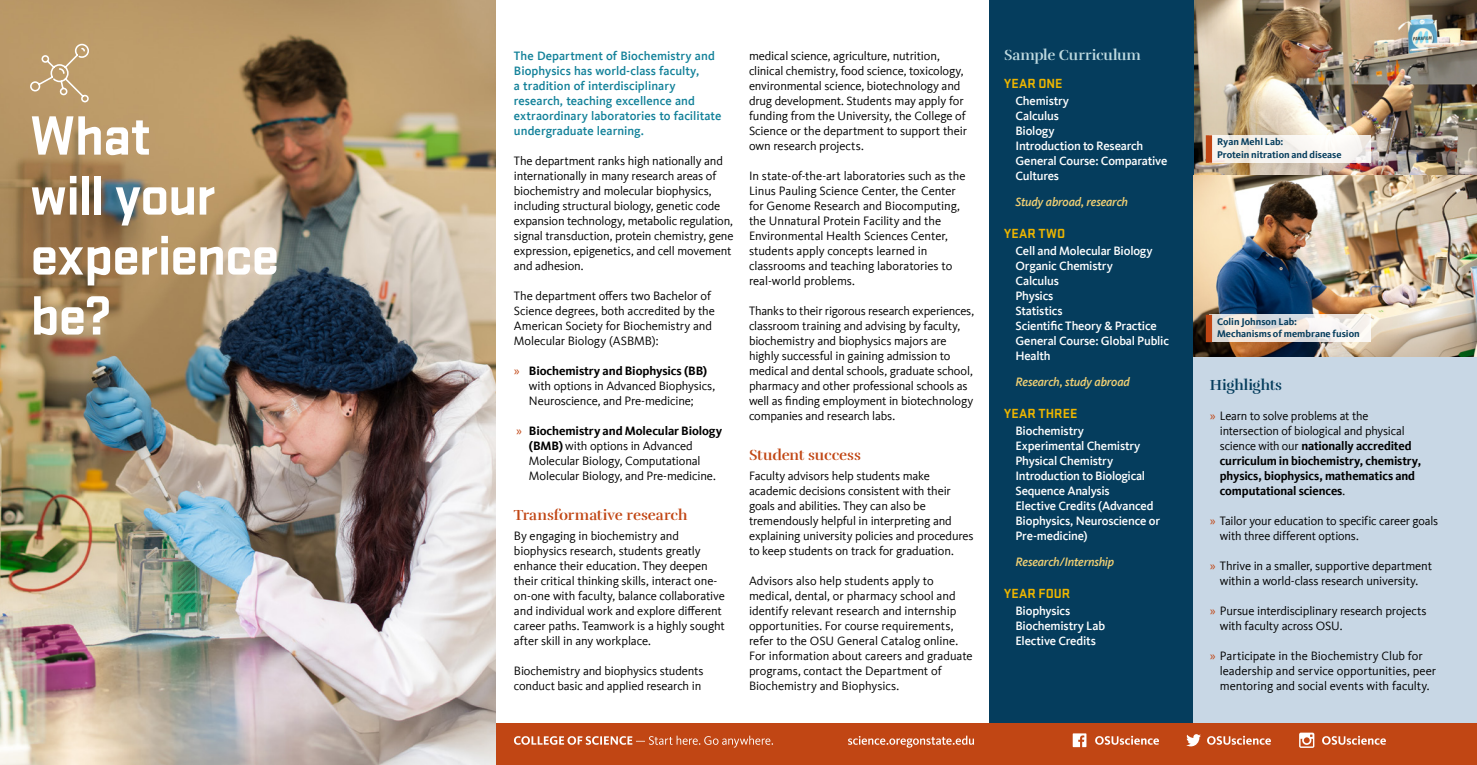
<style>
.page{position:relative;width:1477px;height:765px;background:#fff}
.page>*{position:absolute;margin:0;border:0;box-sizing:border-box;transform-origin:0 0}
.t1{font:700 57.5px/60px "Stratum 2";letter-spacing:-.03em;color:#fff}
.t2{font:15px "Rufina Stencil Bold";letter-spacing:-.005em;color:#c14614}
.t3{font:15px "Rufina Stencil Bold";letter-spacing:-.015em;color:#bfdae0}
.t4{font:15px "Rufina Stencil Bold";letter-spacing:-.005em;color:#053d5d}
.t5{font:700 13.75px "Stratum 2";letter-spacing:.015em;color:#edb500}
.t6{font:12.5px/15px "Kievit Offc";letter-spacing:-.01em;color:#000}
.t7{font:500 12.5px/15px "Kievit Offc";letter-spacing:-.015em;color:#fff}
.t8{font:700 12.5px/15px "Kievit Offc";letter-spacing:-.01em;color:#000}
.t9{font:500 12.5px/15px "Kievit Offc";color:#128199}
.t10{font:italic 500 12.5px "Kievit Offc";letter-spacing:-.02em;color:#f0cf73}
.t11{font:700 10px/12.5px "Kievit Offc";color:#053d5d}
.s1{color:#c14614}
.s2{font-weight:700}
.s3{font-weight:400;color:#c14614}
.s4{font-weight:400}
</style>
<div class="page">
<img style="left:1193px;top:0;width:283px;height:357px">
<div style="left:988px;top:0;width:205px;height:724px;background:#053d5d"></div>
<div style="left:1193px;top:357px;width:283px;height:367px;background:#c8d7e5"></div>
<div style="left:0;top:724px;width:1476px;height:41px;background:#c14614"></div>
<img style="left:0;top:0;width:495px;height:765px">
<svg style="left:1211px;top:135px;width:158px;height:27px;fill:#f6f3f0"></svg>
<div style="left:1205px;top:135px;width:6px;height:28px;background:#c14614"></div>
<svg style="left:1211px;top:315px;width:158px;height:27px"></svg>
<div style="left:1205px;top:315px;width:6px;height:27px;background:#c14614"></div>
<svg style="left:1072px;top:733px;width:14px;height:14px"></svg>
<svg style="left:1095px;top:736px;width:63px;height:9px"></svg>
<svg style="left:1186px;top:734px;width:14px;height:12px"></svg>
<svg style="left:1207px;top:736px;width:63px;height:9px"></svg>
<svg style="left:1299px;top:733px;width:15px;height:15px"></svg>
<svg style="left:1322px;top:736px;width:63px;height:9px"></svg>
<svg style="left:514px;top:736px;width:259px;height:12px"></svg>
<svg style="left:848px;top:736px;width:126px;height:12px"></svg>
<svg style="left:29px;top:43px;width:61px;height:60px;background:#c2a578"></svg>
<h1 class="t1" style="left:30px;top:102px;width:251px">What<br>will your experience be?</h1>
<p class="t9" style="left:514px;top:48px;width:209px">The Department of Biochemistry and Biophysics has world-class faculty,<br>a tradition of interdisciplinary research, teaching excellence and extraordinary laboratories to facilitate undergraduate learning.</p>
<p class="t6" style="left:514px;top:154px;width:221px">The department ranks high nationally and internationally in many research areas of biochemistry and molecular biophysics, including structural biology, genetic code expansion technology, metabolic regulation, signal transduction, protein chemistry, gene expression, epigenetics, and cell movement and adhesion.</p>
<p class="t6" style="left:514px;top:289px;width:202px">The department offers two Bachelor of Science degrees, both accredited by the American Society for Biochemistry and Molecular Biology (ASBMB):</p>
<p class="t6" style="left:529px;top:364px;width:188px;text-indent:-15px"><span class="s1">»</span> <span class="s2">Biochemistry and Biophysics (BB) </span>with options in Advanced Biophysics,<br>Neuroscience, and Pre-medicine;</p>
<p class="t6" style="left:529px;top:424px;width:195px;text-indent:-13px"><span class="s1">»</span> <span class="s2">Biochemistry and Molecular Biology (BMB)</span> with options in Advanced Molecular Biology, Computational Molecular Biology, and Pre-medicine.</p>
<p class="t2" style="left:514px;top:505px;width:175px">Transformative research</p>
<p class="t6" style="left:514px;top:529px;width:212px">By engaging in biochemistry and biophysics research, students greatly enhance their education. They deepen their critical thinking skills, interact one&shy;on-one with faculty, balance collaborative and individual work and explore different career paths. Teamwork is a highly sought after skill in any workplace.</p>
<p class="t6" style="left:514px;top:664px;width:191px">Biochemistry and biophysics students conduct basic and applied research in</p>
<p class="t6" style="left:748px;top:49px;width:219px">medical science, agriculture, nutrition, clinical chemistry, food science, toxicology, environmental science, biotechnology and drug development. Students may apply for funding from the University, the College of Science or the department to support their own research projects.</p>
<p class="t6" style="left:748px;top:169px;width:218px">In state-of-the-art laboratories such as the Linus Pauling Science Center, the Center for Genome Research and Biocomputing, the Unnatural Protein Facility and the Environmental Health Sciences Center, students apply concepts learned in classrooms and teaching laboratories to real-world problems.</p>
<p class="t6" style="left:748px;top:304px;width:226px">Thanks to their rigorous research experiences, classroom training and advising by faculty, biochemistry and biophysics majors are highly successful in gaining admission to medical and dental schools, graduate school, pharmacy and other professional schools as well as finding employment in biotechnology companies and research labs.</p>
<p class="t2" style="left:748px;top:445px;width:113px">Student success</p>
<p class="t6" style="left:748px;top:469px;width:226px">Faculty advisors help students make academic decisions consistent with their goals and abilities. They can also be tremendously helpful in interpreting and explaining university policies and procedures to keep students on track for graduation.</p>
<p class="t6" style="left:748px;top:574px;width:225px">Advisors also help students apply to medical, dental, or pharmacy school and identify relevant research and internship opportunities. For course requirements, refer to the OSU General Catalog online.<br>For information about careers and graduate programs, contact the Department of Biochemistry and Biophysics.</p>
<p class="t3" style="left:1004px;top:46px;width:138px">Sample Curriculum</p>
<p class="t5" style="left:1004px;top:73px;width:60px">YEAR ONE</p>
<p class="t7" style="left:1015px;top:93px;width:153px">Chemistry<br>Calculus<br>Biology<br>Introduction to Research<br>General Course: Comparative<br>Cultures</p>
<p class="t10" style="left:1015px;top:195px;width:114px">Study abroad, research</p>
<p class="t5" style="left:1004px;top:223px;width:63px">YEAR TWO</p>
<p class="t7" style="left:1015px;top:243px;width:155px">Cell and Molecular Biology<br>Organic Chemistry<br>Calculus<br>Physics<br>Statistics<br>Scientific Theory &amp; Practice<br>General Course: Global Public<br>Health</p>
<p class="t10" style="left:1015px;top:375px;width:116px">Research, study abroad</p>
<p class="t5" style="left:1004px;top:403px;width:75px">YEAR THREE</p>
<p class="t7" style="left:1015px;top:423px;width:146px">Biochemistry<br>Experimental Chemistry<br>Physical Chemistry<br>Introduction to Biological<br>Sequence Analysis<br>Elective Credits (Advanced<br>Biophysics, Neuroscience or<br>Pre-medicine)</p>
<p class="t10" style="left:1015px;top:555px;width:100px">Research/Internship</p>
<p class="t5" style="left:1004px;top:583px;width:67px">YEAR FOUR</p>
<p class="t7" style="left:1015px;top:603px;width:91px">Biophysics<br>Biochemistry Lab<br>Elective Credits</p>
<p class="t11" style="left:1216px;top:136px;width:126px">Ryan Mehl Lab:<br>Protein nitration and disease</p>
<p class="t11" style="left:1216px;top:315px;width:144px">Colin Johnson Lab:<br>Mechanisms of membrane fusion</p>
<p class="t4" style="left:1209px;top:376px;width:74px">Highlights</p>
<p class="t8" style="left:1219px;top:408px;width:203px;text-indent:-10px"><span class="s3">»</span> <span class="s4">Learn to solve problems at the intersection of biological and physical science with our</span> nationally accredited curriculum in biochemistry, chemistry, physics, biophysics, mathematics and computational sciences<span class="s4">.</span></p>
<p class="t6" style="left:1219px;top:514px;width:220px;text-indent:-10px"><span class="s1">»</span> Tailor your education to specific career goals with three different options.</p>
<p class="t6" style="left:1209px;top:559px;width:224px;text-align:center"><span class="s1">»</span> Thrive in a smaller, supportive department within a world-class research university.</p>
<p class="t6" style="left:1219px;top:604px;width:208px;text-indent:-10px"><span class="s1">»</span> Pursue interdisciplinary research projects with faculty across OSU.</p>
<p class="t6" style="left:1219px;top:649px;width:218px;text-indent:-10px"><span class="s1">»</span> Participate in the Biochemistry Club for leadership and service opportunities, peer mentoring and social events with faculty.</p>
</div>
